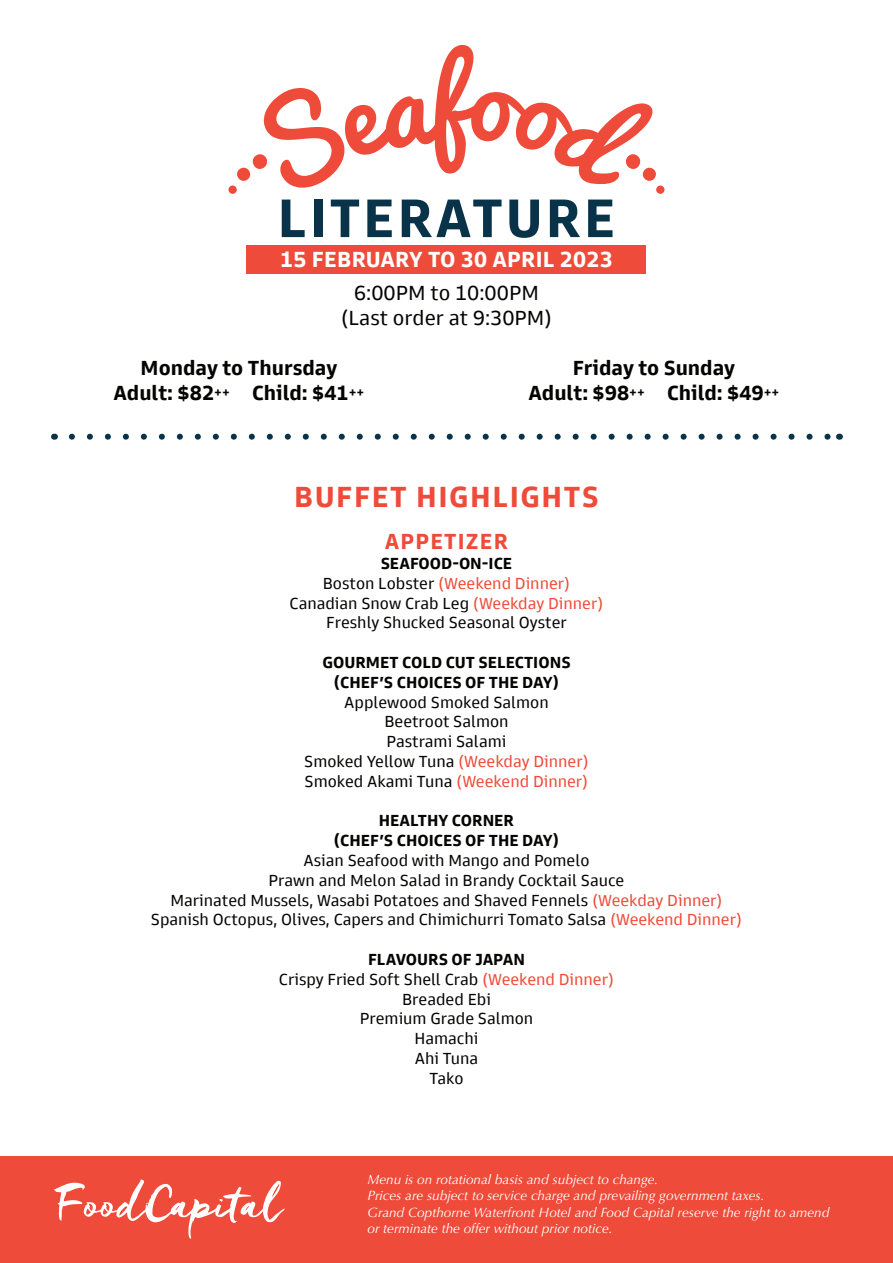
<style>
.page{position:relative;width:893px;height:1263px;background:#fff}
.page>*{position:absolute;margin:0;border:0;box-sizing:border-box;transform-origin:0 0}
.t1{font:700 30px "Goldman Sans";letter-spacing:.05em;color:#ef4b3a}
.t2{font:700 22.5px "Goldman Sans";letter-spacing:.01em;color:#fff}
.t3{font:700 22.5px "Goldman Sans";letter-spacing:.05em;color:#ef4b3a}
.t4{font:700 21px/25.2px "Goldman Sans";color:#040503;text-align:center}
.t5{font:21px/25.2px "Goldman Sans";color:#040503;text-align:center}
.t6{font:16.5px/19.8px "Goldman Sans";color:#040503;text-align:center}
.t7{font:700 16.5px/19.8px "Goldman Sans";color:#040503;text-align:center}
.t8{font:italic 13.5px/16.2px "Optima";color:#fff}
.s1{font-size:13.5px}
.s2{font-weight:700}
.s3{color:#ef4b3a}
</style>
<div class="page">
<div style="left:247px;top:245px;width:399px;height:29px;background:#ef4b3a"></div>
<div style="left:0;top:1156px;width:893px;height:107px;background:#ef4b3a"></div>
<svg style="left:54px;top:1179px;width:231px;height:59px"></svg>
<svg style="left:282px;top:200px;width:23px;height:37px"></svg>
<div style="left:314px;top:200px;width:9px;height:37px;background:#083349"></div>
<svg style="left:331px;top:200px;width:28px;height:37px"></svg>
<svg style="left:367px;top:200px;width:25px;height:37px"></svg>
<svg style="left:402px;top:200px;width:100px;height:37px"></svg>
<svg style="left:509px;top:200px;width:30px;height:38px"></svg>
<svg style="left:550px;top:200px;width:30px;height:37px"></svg>
<svg style="left:588px;top:200px;width:24px;height:37px"></svg>
<div style="left:237px;top:168px;width:13px;height:13px;background:#ef4b3a;border-radius:50%"></div>
<div style="left:228px;top:186px;width:9px;height:8px;background:#ef4b3a;border-radius:50%"></div>
<svg style="left:643px;top:168px;width:13px;height:13px"></svg>
<div style="left:656px;top:186px;width:9px;height:8px;background:#ef4b3a;border-radius:50%"></div>
<svg style="left:253px;top:45px;width:400px;height:143px"></svg>
<svg style="left:72px;top:434px;width:758px;height:6px"></svg>
<h2 class="t2" style="left:280px;top:245px;width:334px">15 FEBRUARY TO 30 APRIL 2023</h2>
<p class="t5" style="left:341px;top:280px;width:213px">6:00PM to 10:00PM (Last order at 9:30PM)</p>
<p class="t4" style="left:113px;top:355px;width:252px">Monday to Thursday<br>Adult: $82<span class="s1">++</span> Child: $41<span class="s1">++</span></p>
<p class="t4" style="left:528px;top:355px;width:252px">Friday to Sunday<br>Adult: $98<span class="s1">++</span> Child: $49<span class="s1">++</span></p>
<h1 class="t1" style="left:294px;top:478px;width:306px">BUFFET HIGHLIGHTS</h1>
<h2 class="t3" style="left:385px;top:527px;width:125px">APPETIZER</h2>
<p class="t6" style="left:290px;top:553px;width:315px"><span class="s2">SEAFOOD-ON-ICE<br></span>Boston Lobster <span class="s3">(Weekend Dinner)<br></span>Canadian Snow Crab Leg <span class="s3">(Weekday Dinner)<br></span>Freshly Shucked Seasonal Oyster</p>
<p class="t7" style="left:322px;top:652px;width:250px">GOURMET COLD CUT SELECTIONS (CHEF’S CHOICES OF THE DAY)</p>
<p class="t6" style="left:304px;top:692px;width:286px">Applewood Smoked Salmon<br>Beetroot Salmon<br>Pastrami Salami<br>Smoked Yellow Tuna <span class="s3">(Weekday Dinner)<br></span>Smoked Akami Tuna <span class="s3">(Weekend Dinner)</span></p>
<p class="t7" style="left:334px;top:811px;width:227px">HEALTHY CORNER<br>(CHEF’S CHOICES OF THE DAY)</p>
<p class="t6" style="left:151px;top:850px;width:593px">Asian Seafood with Mango and Pomelo<br>Prawn and Melon Salad in Brandy Cocktail Sauce<br>Marinated Mussels, Wasabi Potatoes and Shaved Fennels <span class="s3">(Weekday Dinner)<br></span>Spanish Octopus, Olives, Capers and Chimichurri Tomato Salsa <span class="s3">(Weekend Dinner)</span></p>
<p class="t6" style="left:279px;top:949px;width:337px"><span class="s2">FLAVOURS OF JAPAN<br></span>Crispy Fried Soft Shell Crab <span class="s3">(Weekend Dinner)<br></span>Breaded Ebi<br>Premium Grade Salmon<br>Hamachi<br>Ahi Tuna<br>Tako</p>
<p class="t8" style="left:368px;top:1171px;width:463px">Menu is on rotational basis and subject to change.<br>Prices are subject to service charge and prevailing government taxes.<br>Grand Copthorne Waterfront Hotel and Food Capital reserve the right to amend or terminate the offer without prior notice.</p>
</div>
